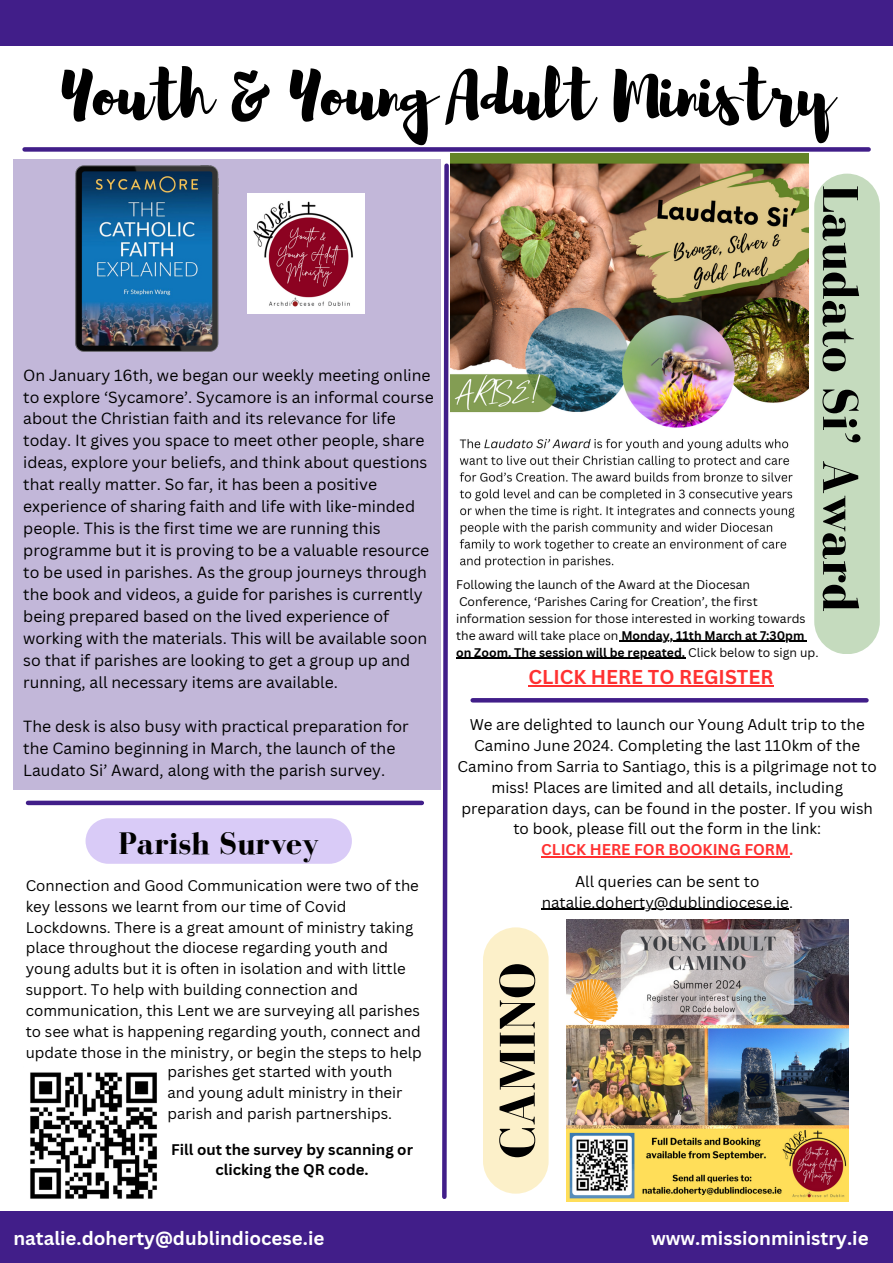
<style>
.page{position:relative;width:893px;height:1263px;background:#fff}
.page>*{position:absolute;margin:0;border:0;box-sizing:border-box;transform-origin:0 0}
.t1{font:65.25px "Brusher";color:#000}
.t2{font:700 51.53px "Bodoni FLF";color:#000}
.t3{font:700 32.03px "Bodoni FLF";color:#000}
.t4{font:700 19.5px "Canva Sans";color:#ff3131}
.t5{font:700 18.75px "Canva Sans";color:#fff}
.t6{font:15.75px/21.9px "Canva Sans";color:#000}
.t7{font:15.15px/20.9px "Canva Sans";color:#000;text-align:center}
.t8{font:700 15.15px "Canva Sans";color:#ff3131}
.t9{font:15px/20.9px "Canva Sans";color:#000}
.t10{font:700 15px/20.9px "Canva Sans";color:#000;text-align:center}
.t11{font:12.15px/16.9px "Canva Sans";color:#000}
.t12{font:700 12.15px "Canva Sans";color:#000}
.s1{font-weight:700}
.s2{font-weight:400}
</style>
<div class="page">
<img style="left:566px;top:919px;width:282px;height:282px">
<div style="left:0;top:1211px;width:893px;height:52px;background:#411e89"></div>
<div style="left:0;top:0;width:893px;height:46px;background:#411e89"></div>
<div style="left:483px;top:927px;width:65px;height:267px;background:#fcf0c9;border-radius:33px"></div>
<hr style="left:473px;top:698px;width:393px;height:4px;background:#411e89">
<div style="left:25px;top:147px;width:843px;height:5px;background:#411e89"></div>
<div style="left:13px;top:159px;width:427px;height:630px;background:#c2b7d9"></div>
<img style="left:247px;top:193px;width:118px;height:121px">
<svg style="left:440px;top:161px;width:9px;height:1038px"></svg>
<div style="left:814px;top:174px;width:66px;height:480px;background:#c5dbbe;border-radius:33px"></div>
<hr style="left:28px;top:801px;width:394px;height:4px;background:#411e89">
<img style="left:76px;top:166px;width:143px;height:186px">
<svg style="left:86px;top:818px;width:266px;height:46px;background:#dacdf7"></svg>
<img style="left:30px;top:1072px;width:127px;height:127px">
<img style="left:450px;top:153px;width:358px;height:415px">
<hr style="left:541px;top:856px;width:248px;height:1px;background:#ff3131">
<hr style="left:542px;top:909px;width:247px;height:1px;background:#000">
<hr style="left:618px;top:641px;width:186px;height:1px;background:#000">
<hr style="left:456px;top:658px;width:229px;height:1px;background:#000">
<hr style="left:528px;top:685px;width:245px;height:2px;background:#ff3131">
<p class="t1" style="left:62px;top:53px;width:771px">Youth &amp; Young Adult Ministry</p>
<h3 class="t6" style="left:23px;top:363px;width:412px">On January 16th, we began our weekly meeting online to explore ‘Sycamore’. Sycamore is an informal course about the Christian faith and its relevance for life today. It gives you space to meet other people, share ideas, explore your beliefs, and think about questions that really matter. So far, it has been a positive experience of sharing faith and life with like-minded people. This is the first time we are running this programme but it is proving to be a valuable resource to be used in parishes. As the group journeys through the book and videos, a guide for parishes is currently being prepared based on the lived experience of working with the materials. This will be available soon so that if parishes are looking to get a group up and running, all necessary items are available.</h3>
<p class="t6" style="left:23px;top:714px;width:387px">The desk is also busy with practical preparation for the Camino beginning in March, the launch of the<br>Laudato Si’ Award, along with the parish survey.</p>
<p class="t3" style="left:119px;top:826px;width:202px">Parish Survey</p>
<h5 class="t9" style="left:26px;top:875px;width:397px">Connection and Good Communication were two of the key lessons we learnt from our time of Covid Lockdowns. There is a great amount of ministry taking place throughout the diocese regarding youth and young adults but it is often in isolation and with little support. To help with building connection and communication, this Lent we are surveying all parishes to see what is happening regarding youth, connect and update those in the ministry, or begin the steps to help</h5>
<p class="t9" style="left:167px;top:1061px;width:236px">parishes get started with youth and young adult ministry in their parish and parish partnerships.</p>
<p class="t10" style="left:171px;top:1138px;width:243px">Fill out the survey by scanning or clicking the QR code.</p>
<p class="t2" style="left:868px;top:184px;width:429px;rotate:90deg">Laudato Si’ Award</p>
<p class="t11" style="left:456px;top:576px;width:295px">Following the launch of the Award at the Diocesan</p>
<h2 class="t11" style="left:456px;top:593px;width:351px">Conference, ‘Parishes Caring for Creation’, the first information session for those interested in working towards the award will take place on <span class="s1">Monday, 11th March at 7:30pm</span></h2>
<h6 class="t12" style="left:456px;top:643px;width:364px">on Zoom. The session will be repeated. <span class="s2">Click below to sign up.</span></h6>
<h6 class="t4" style="left:528px;top:663px;width:246px">CLICK HERE TO REGISTER</h6>
<p class="t7" style="left:457px;top:714px;width:421px">We are delighted to launch our Young Adult trip to the Camino June 2024. Completing the last 110km of the Camino from Sarria to Santiago, this is a pilgrimage not to miss! Places are limited and all details, including preparation days, can be found in the poster. If you wish to book, please fill out the form in the link:</p>
<p class="t8" style="left:541px;top:839px;width:254px">CLICK HERE FOR BOOKING FORM.</p>
<p class="t7" style="left:575px;top:870px;width:186px">All queries can be sent to</p>
<p class="t7" style="left:542px;top:891px;width:253px">natalie.doherty@dublindiocese.ie.</p>
<p class="t2" style="left:489px;top:1158px;width:197px;rotate:-90deg">CAMINO</p>
<p class="t5" style="left:13px;top:1225px;width:313px">natalie.doherty@dublindiocese.ie</p>
<h4 class="t5" style="left:651px;top:1225px;width:219px">www.missionministry.ie</h4>
</div>
